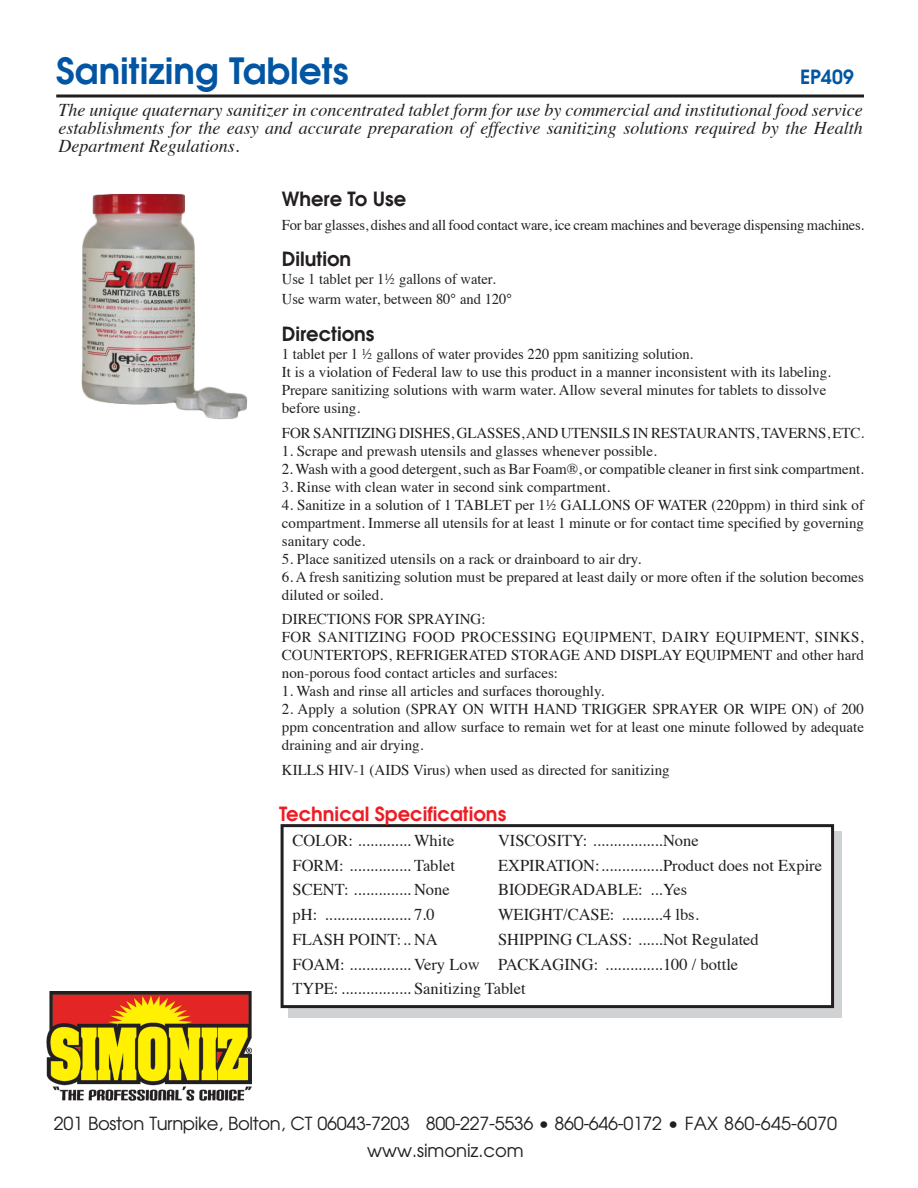
<style>
.page{position:relative;width:918px;height:1188px;background:#fff}
.page>*{position:absolute;margin:0;border:0;box-sizing:border-box;transform-origin:0 0}
.t1{font:600 36px "Avant Garde";color:#0155a2}
.t2{font:600 19.5px "Avant Garde";color:#231f20}
.t3{font:600 19.5px "Avant Garde";color:#ee1d23}
.t4{font:600 19.5px "Avant Garde";color:#0155a2}
.t5{font:italic 18px/18px "Times";color:#231f20;text-align:justify}
.t6{font:18px/27px "Avant Garde";letter-spacing:-.02em;color:#231f20;text-align:center}
.t7{font:16.5px "Times";color:#231f20}
.t8{font:15px/18px "Times";color:#231f20;text-align:justify}
</style>
<div class="page">
<hr style="left:56px;top:94px;width:808px;height:3px;background:#231f20">
<img style="left:46px;top:991px;width:205px;height:110px">
<div style="left:288px;top:832px;width:554px;height:186px;background:#d1d2d4"></div>
<div style="left:282px;top:826px;width:551px;height:181px;background:#fff"></div>
<div style="left:281px;top:824px;width:553px;height:184px;border:3px solid #231f20"></div>
<img style="left:81px;top:194px;width:167px;height:225px">
<p class="t1" style="left:56px;top:48px;width:294px">Sanitizing Tablets</p>
<p class="t4" style="left:800px;top:64px;width:55px">EP409</p>
<p class="t5" style="left:58px;top:99px;width:806px">The unique quaternary sanitizer in concentrated tablet form for use by commercial and institutional food service establishments for the easy and accurate preparation of effective sanitizing solutions required by the Health Department Regulations.</p>
<p class="t2" style="left:282px;top:186px;width:126px">Where To Use</p>
<p class="t8" style="left:282px;top:214px;width:584px">For bar glasses, dishes and all food contact ware, ice cream machines and beverage dispensing machines.</p>
<p class="t2" style="left:282px;top:246px;width:71px">Dilution</p>
<p class="t8" style="left:282px;top:269px;width:215px">Use 1 tablet per 1½ gallons of water.</p>
<p class="t8" style="left:282px;top:289px;width:232px">Use warm water, between 80° and 120°</p>
<p class="t2" style="left:282px;top:321px;width:94px">Directions</p>
<p class="t8" style="left:282px;top:344px;width:413px">1 tablet per 1 ½ gallons of water provides 220 ppm sanitizing solution.</p>
<p class="t8" style="left:282px;top:362px;width:551px">It is a violation of Federal law to use this product in a manner inconsistent with its labeling.</p>
<p class="t8" style="left:282px;top:380px;width:546px">Prepare sanitizing solutions with warm water. Allow several minutes for tablets to dissolve</p>
<p class="t8" style="left:282px;top:398px;width:80px">before using.</p>
<p class="t8" style="left:282px;top:422px;width:584px">FOR SANITIZING DISHES, GLASSES, AND UTENSILS IN RESTAURANTS, TAVERNS, ETC.</p>
<p class="t8" style="left:282px;top:440px;width:376px">1. Scrape and prewash utensils and glasses whenever possible.</p>
<p class="t8" style="left:282px;top:458px;width:584px">2. Wash with a good detergent, such as Bar Foam®, or compatible cleaner in first sink compartment.</p>
<p class="t8" style="left:282px;top:476px;width:330px">3. Rinse with clean water in second sink compartment.</p>
<p class="t8" style="left:282px;top:494px;width:584px">4. Sanitize in a solution of 1 TABLET per 1½ GALLONS OF WATER (220ppm) in third sink of compartment. Immerse all utensils for at least 1 minute or for contact time specified by governing sanitary code.</p>
<p class="t8" style="left:282px;top:548px;width:361px">5. Place sanitized utensils on a rack or drainboard to air dry.</p>
<p class="t8" style="left:282px;top:566px;width:584px">6. A fresh sanitizing solution must be prepared at least daily or more often if the solution becomes diluted or soiled.</p>
<p class="t8" style="left:282px;top:609px;width:205px">DIRECTIONS FOR SPRAYING:</p>
<p class="t8" style="left:282px;top:627px;width:584px">FOR SANITIZING FOOD PROCESSING EQUIPMENT, DAIRY EQUIPMENT, SINKS, COUNTERTOPS, REFRIGERATED STORAGE AND DISPLAY EQUIPMENT and other hard non-porous food contact articles and surfaces:</p>
<p class="t8" style="left:282px;top:681px;width:324px">1. Wash and rinse all articles and surfaces thoroughly.</p>
<p class="t8" style="left:282px;top:699px;width:584px">2. Apply a solution (SPRAY ON WITH HAND TRIGGER SPRAYER OR WIPE ON) of 200 ppm concentration and allow surface to remain wet for at least one minute followed by adequate draining and air drying.</p>
<p class="t8" style="left:282px;top:760px;width:389px">KILLS HIV-1 (AIDS Virus) when used as directed for sanitizing</p>
<p class="t3" style="left:279px;top:801px;width:229px">Technical Specifications</p>
<p class="t7" style="left:293px;top:825px;width:163px">COLOR: ............. White</p>
<p class="t7" style="left:498px;top:825px;width:202px">VISCOSITY: .................None</p>
<p class="t7" style="left:293px;top:850px;width:164px">FORM: ............... Tablet</p>
<p class="t7" style="left:498px;top:850px;width:326px">EXPIRATION:...............Product does not Expire</p>
<p class="t7" style="left:293px;top:874px;width:159px">SCENT: .............. None</p>
<p class="t7" style="left:498px;top:874px;width:191px">BIODEGRADABLE: ...Yes</p>
<p class="t7" style="left:293px;top:899px;width:144px">pH: ..................... 7.0</p>
<p class="t7" style="left:498px;top:899px;width:202px">WEIGHT/CASE: ..........4 lbs.</p>
<p class="t7" style="left:293px;top:924px;width:147px">FLASH POINT:.. NA</p>
<p class="t7" style="left:498px;top:924px;width:262px">SHIPPING CLASS: ......Not Regulated</p>
<p class="t7" style="left:293px;top:949px;width:447px">FOAM: ............... Very Low PACKAGING: ..............100 / bottle</p>
<p class="t7" style="left:293px;top:973px;width:235px">TYPE: ................. Sanitizing Tablet</p>
<p class="t6" style="left:54px;top:1110px;width:785px">201 Boston Turnpike, Bolton, CT 06043-7203 800-227-5536 • 860-646-0172 • FAX 860-645-6070 www.simoniz.com</p>
</div>
